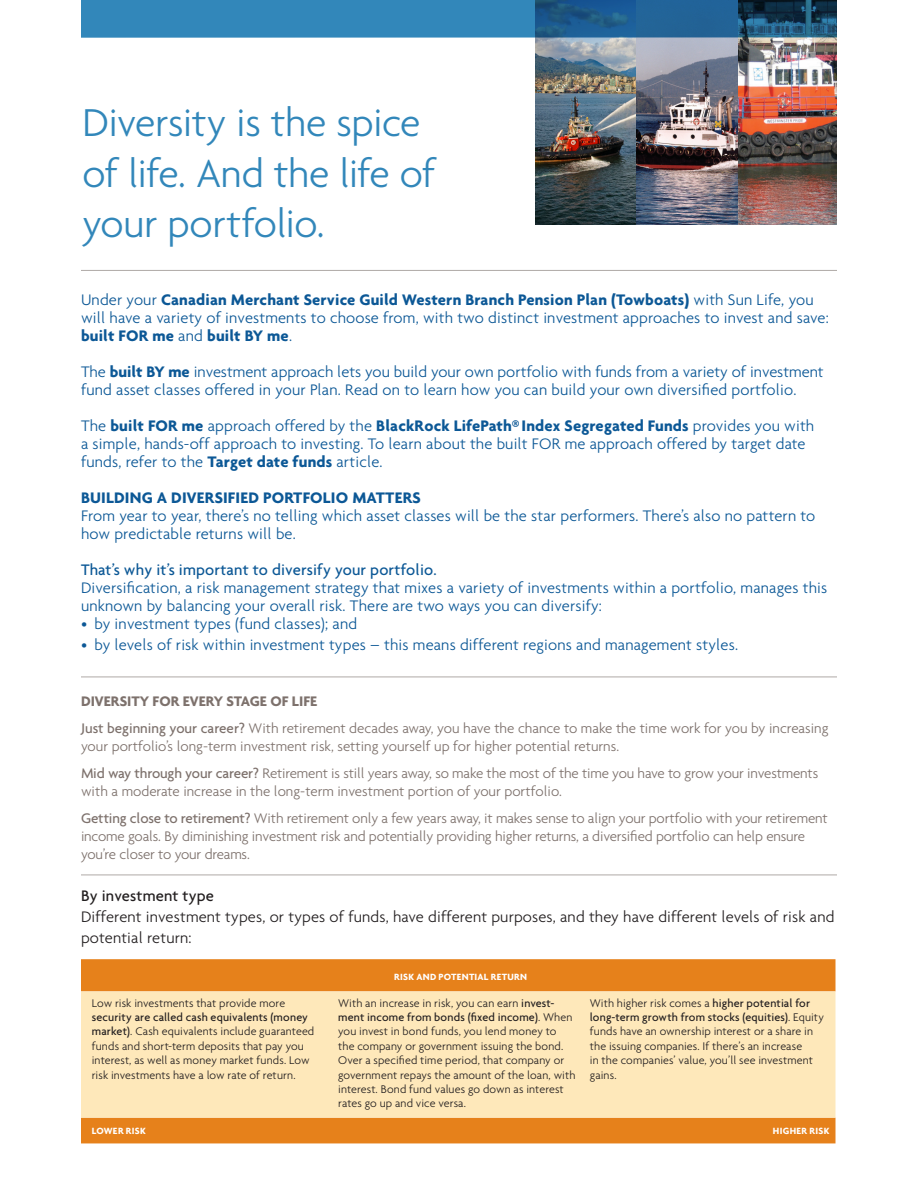
<style>
.page{position:relative;width:918px;height:1188px;background:#fff}
.page>*{position:absolute;margin:0;border:0;box-sizing:border-box;transform-origin:0 0}
.t1{font:300 42px/50.4px "Agenda";letter-spacing:-.015em;color:#3287ba}
.t2{font:300 16.5px/18px "Agenda";letter-spacing:.01em;color:#0c5896}
.t3{font:300 16.5px/21px "Agenda";letter-spacing:.01em;color:#231f20}
.t4{font:500 16.5px "Agenda";letter-spacing:.01em;color:#0c5896}
.t5{font:700 16.5px "Agenda";letter-spacing:.01em;color:#0c5896}
.t6{font:500 16.5px "Agenda";letter-spacing:.01em;color:#231f20}
.t7{font:300 15px/18px "Agenda";letter-spacing:-.01em;color:#7d716c}
.t8{font:700 15px "Agenda";color:#7d716c}
.t9{font:300 12px/14.4px "Agenda";letter-spacing:.01em;color:#231f20}
.t10{font:700 9.75px "Agenda";letter-spacing:.03em;color:#fff}
.s1{font-weight:700}
.s2{font-weight:500}
</style>
<div class="page">
<img style="left:535px;top:38px;width:302px;height:186px">
<hr style="left:81px;top:270px;width:756px;height:1px;background:#afa9a6">
<hr style="left:81px;top:677px;width:756px;height:1px;background:#afa9a6">
<hr style="left:81px;top:875px;width:756px;height:1px;background:#afa9a6">
<div style="left:81px;top:959px;width:755px;height:184px;background:#e6811b"></div>
<div style="left:81px;top:991px;width:755px;height:127px;background:#fee8ba"></div>
<svg style="left:81px;top:0;width:756px;height:38px;fill:#3287ba"></svg>
<p class="t1" style="left:82px;top:97px;width:355px">Diversity is the spice of life. And the life of</p>
<p class="t1" style="left:82px;top:198px;width:244px">your portfolio.</p>
<p class="t2" style="left:81px;top:291px;width:749px">Under your <span class="s1">Canadian Merchant Service Guild Western Branch Pension Plan (Towboats)</span> with Sun Life, you will have a variety of investments to choose from, with two distinct investment approaches to invest and save: <span class="s1">built FOR me</span> and <span class="s1">built BY me</span>.</p>
<p class="t2" style="left:81px;top:363px;width:744px">The <span class="s1">built BY me</span> investment approach lets you build your own portfolio with funds from a variety of investment fund asset classes offered in your Plan. Read on to learn how you can build your own diversified portfolio.</p>
<p class="t2" style="left:81px;top:417px;width:735px">The <span class="s1">built FOR me</span> approach offered by the <span class="s1">BlackRock LifePath® Index Segregated Funds</span> provides you with a simple, hands-off approach to investing. To learn about the built FOR me approach offered by target date funds, refer to the <span class="s1">Target date funds</span> article.</p>
<p class="t5" style="left:81px;top:488px;width:341px">BUILDING A DIVERSIFIED PORTFOLIO MATTERS</p>
<p class="t2" style="left:81px;top:507px;width:736px">From year to year, there’s no telling which asset classes will be the star performers. There’s also no pattern to how predictable returns will be.</p>
<p class="t4" style="left:81px;top:560px;width:357px">That’s why it’s important to diversify your portfolio.</p>
<p class="t2" style="left:81px;top:579px;width:748px">Diversification, a risk management strategy that mixes a variety of investments within a portfolio, manages this unknown by balancing your overall risk. There are two ways you can diversify:</p>
<p class="t2" style="left:81px;top:615px;width:278px">• by investment types (fund classes); and</p>
<p class="t2" style="left:81px;top:636px;width:659px">• by levels of risk within investment types – this means different regions and management styles.</p>
<p class="t8" style="left:81px;top:692px;width:238px">DIVERSITY FOR EVERY STAGE OF LIFE</p>
<p class="t7" style="left:81px;top:719px;width:749px"><span class="s2">Just beginning your career?</span> With retirement decades away, you have the chance to make the time work for you by increasing your portfolio’s long-term investment risk, setting yourself up for higher potential returns.</p>
<p class="t7" style="left:81px;top:764px;width:739px"><span class="s2">Mid way through your career?</span> Retirement is still years away, so make the most of the time you have to grow your investments with a moderate increase in the long-term investment portion of your portfolio.</p>
<p class="t7" style="left:81px;top:809px;width:748px"><span class="s2">Getting close to retirement?</span> With retirement only a few years away, it makes sense to align your portfolio with your retirement income goals. By diminishing investment risk and potentially providing higher returns, a diversified portfolio can help ensure you’re closer to your dreams.</p>
<p class="t6" style="left:81px;top:885px;width:134px">By investment type</p>
<p class="t3" style="left:81px;top:906px;width:755px">Different investment types, or types of funds, have different purposes, and they have different levels of risk and potential return:</p>
<p class="t10" style="left:394px;top:971px;width:134px">RISK AND POTENTIAL RETURN</p>
<p class="t9" style="left:92px;top:995px;width:224px">Low risk investments that provide more <span class="s2">security are called cash equivalents (money market)</span>. Cash equivalents include guaranteed funds and short-term deposits that pay you interest, as well as money market funds. Low risk investments have a low rate of return.</p>
<p class="t9" style="left:338px;top:995px;width:239px">With an increase in risk, you can earn <span class="s2">invest&shy;ment income from bonds (fixed income)</span>. When you invest in bond funds, you lend money to the company or government issuing the bond.<br>Over a specified time period, that company or government repays the amount of the loan, with interest. Bond fund values go down as interest rates go up and vice versa.</p>
<p class="t9" style="left:590px;top:995px;width:236px">With higher risk comes a <span class="s2">higher potential for long-term growth from stocks (equities)</span>. Equity funds have an ownership interest or a share in the issuing companies. If there’s an increase<br>in the companies’ value, you’ll see investment gains.</p>
<p class="t10" style="left:92px;top:1125px;width:56px">LOWER RISK</p>
<p class="t10" style="left:773px;top:1125px;width:58px">HIGHER RISK</p>
</div>
